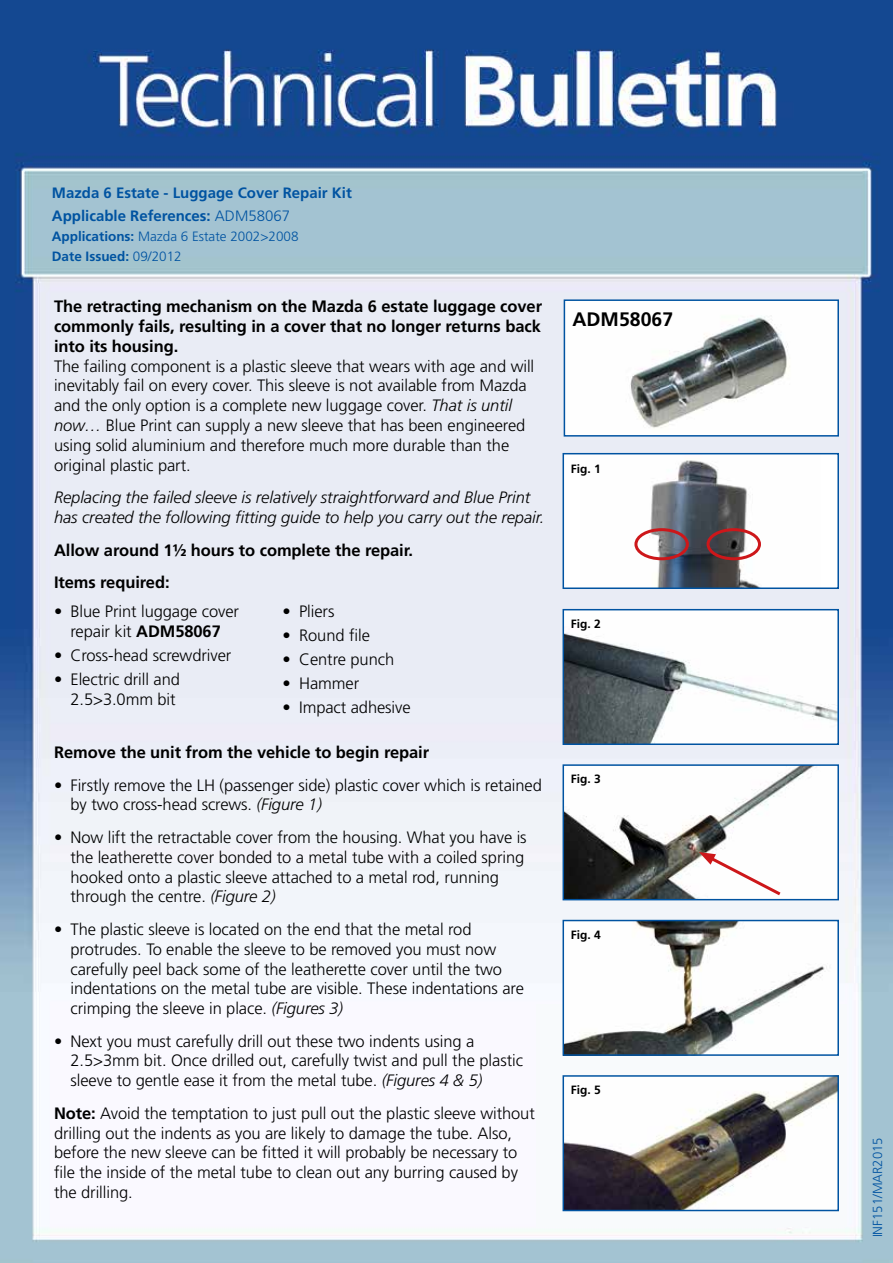
<style>
.page{position:relative;width:893px;height:1263px;background:#fff}
.page>*{position:absolute;margin:0;border:0;box-sizing:border-box;transform-origin:0 0}
.t1{font:700 19.5px "Frutiger";color:#000}
.t2{font:300 16.5px/19.8px "Frutiger";letter-spacing:-.005em;color:#000}
.t3{font:700 16.5px/19.8px "Frutiger";letter-spacing:-.005em;color:#000;text-align:justify}
.t4{font:italic 300 16.5px/19.8px "Frutiger";letter-spacing:-.005em;color:#000}
.t5{font:700 15px/22.2px "Frutiger";color:#0053a1}
.t6{font:300 13.5px/20.4px "Frutiger";color:#0053a1}
.t7{font:300 13.2px "Frutiger";color:#0053a1}
.t8{font:700 12px "Frutiger";color:#000}
.s1{font-weight:300}
.s2{font-weight:700}
.s3{font-style:italic}
</style>
<div class="page">
<img style="left:0;top:0;width:893px;height:1263px">
<div style="left:563px;top:454px;width:275px;height:134px;background:#fff"></div>
<img style="left:635px;top:460px;width:126px;height:126px">
<div style="left:562px;top:453px;width:277px;height:136px;border:2px solid #0053a1"></div>
<img style="left:565px;top:767px;width:271px;height:130px">
<div style="left:562px;top:764px;width:277px;height:136px;border:2px solid #0053a1"></div>
<img style="left:565px;top:612px;width:271px;height:130px">
<div style="left:562px;top:609px;width:277px;height:136px;border:2px solid #0053a1"></div>
<img style="left:567px;top:302px;width:269px;height:132px">
<div style="left:564px;top:299px;width:275px;height:138px;border:2px solid #0053a1"></div>
<div style="left:707px;top:528px;width:54px;height:32px;border:3px solid #cd171a;border-radius:50%"></div>
<div style="left:634px;top:528px;width:55px;height:32px;border:3px solid #cd171a;border-radius:50%"></div>
<svg style="left:699px;top:852px;width:85px;height:46px"></svg>
<div style="left:536px;top:1004px;width:310px;height:223px;background:#f8fafc"></div>
<img style="left:565px;top:1078px;width:271px;height:130px">
<div style="left:562px;top:1075px;width:277px;height:136px;border:2px solid #0053a1"></div>
<img style="left:565px;top:923px;width:271px;height:130px">
<div style="left:562px;top:920px;width:277px;height:136px;border:2px solid #0053a1"></div>
<p class="t5" style="left:52px;top:182px;width:302px">Mazda 6 Estate - Luggage Cover Repair Kit<br>Applicable References: <span class="s1">ADM58067</span></p>
<p class="t6" style="left:52px;top:226px;width:248px"><span class="s2">Applications:</span> Mazda 6 Estate 2002&gt;2008<br><span class="s2">Date Issued:</span> 09/2012</p>
<p class="t3" style="left:54px;top:296px;width:490px">The retracting mechanism on the Mazda 6 estate luggage cover commonly fails, resulting in a cover that no longer returns back into its housing.</p>
<p class="t2" style="left:54px;top:356px;width:482px">The failing component is a plastic sleeve that wears with age and will inevitably fail on every cover. This sleeve is not available from Mazda and the only option is a complete new luggage cover. <span class="s3">That is until now…</span> Blue Print can supply a new sleeve that has been engineered using solid aluminium and therefore much more durable than the original plastic part.</p>
<p class="t4" style="left:54px;top:488px;width:492px">Replacing the failed sleeve is relatively straightforward and Blue Print has created the following fitting guide to help you carry out the repair.</p>
<p class="t3" style="left:54px;top:533px;width:361px;line-height:32.5px">Allow around 1½ hours to complete the repair.<br>Items required:</p>
<p class="t2" style="left:54px;top:601px;width:187px;text-align:center">• Blue Print luggage cover repair kit <span class="s2">ADM58067</span></p>
<p class="t2" style="left:54px;top:645px;width:179px">• Cross-head screwdriver</p>
<p class="t2" style="left:54px;top:669px;width:127px;text-align:right">• Electric drill and<br>2.5&gt;3.0mm bit</p>
<p class="t2" style="left:283px;top:601px;width:53px">• Pliers</p>
<p class="t2" style="left:283px;top:625px;width:89px">• Round file</p>
<p class="t2" style="left:283px;top:649px;width:113px">• Centre punch</p>
<p class="t2" style="left:283px;top:673px;width:78px">• Hammer</p>
<p class="t2" style="left:283px;top:697px;width:130px">• Impact adhesive</p>
<p class="t3" style="left:54px;top:742px;width:377px">Remove the unit from the vehicle to begin repair</p>
<p class="t2" style="left:71px;top:775px;width:473px;text-indent:-17px">• Firstly remove the LH (passenger side) plastic cover which is retained by two cross-head screws. <span class="s3">(Figure 1)</span></p>
<p class="t2" style="left:71px;top:827px;width:458px;text-indent:-17px">• Now lift the retractable cover from the housing. What you have is the leatherette cover bonded to a metal tube with a coiled spring hooked onto a plastic sleeve attached to a metal rod, running through the centre. <span class="s3">(Figure 2)</span></p>
<p class="t2" style="left:71px;top:919px;width:455px;text-indent:-17px">• The plastic sleeve is located on the end that the metal rod protrudes. To enable the sleeve to be removed you must now carefully peel back some of the leatherette cover until the two indentations on the metal tube are visible. These indentations are crimping the sleeve in place. <span class="s3">(Figures 3)</span></p>
<p class="t2" style="left:71px;top:1031px;width:454px;text-indent:-17px">• Next you must carefully drill out these two indents using a<br>2.5&gt;3mm bit. Once drilled out, carefully twist and pull the plastic sleeve to gentle ease it from the metal tube. <span class="s3">(Figures 4 &amp; 5)</span></p>
<p class="t2" style="left:54px;top:1103px;width:482px"><span class="s2">Note:</span> Avoid the temptation to just pull out the plastic sleeve without drilling out the indents as you are likely to damage the tube. Also, before the new sleeve can be fitted it will probably be necessary to file the inside of the metal tube to clean out any burring caused by the drilling.</p>
<p class="t1" style="left:572px;top:308px;width:102px">ADM58067</p>
<p class="t8" style="left:571px;top:461px;width:32px">Fig. 1</p>
<p class="t8" style="left:571px;top:616px;width:32px">Fig. 2</p>
<p class="t8" style="left:571px;top:771px;width:32px">Fig. 3</p>
<p class="t8" style="left:571px;top:927px;width:32px">Fig. 4</p>
<p class="t8" style="left:571px;top:1083px;width:32px">Fig. 5</p>
<p class="t7" style="left:870px;top:1237px;width:102px;rotate:-90deg">INF151/MAR2015</p>
</div>
